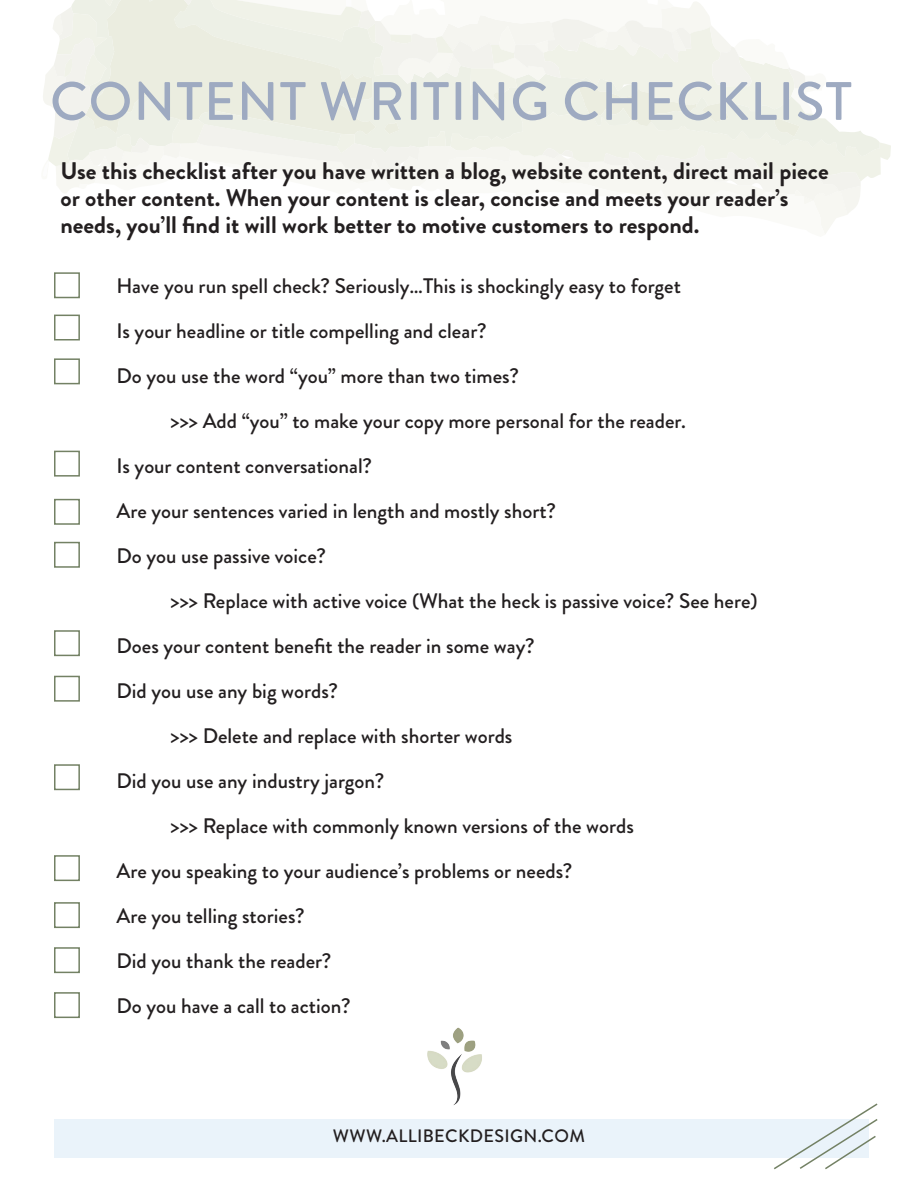
<style>
.page{position:relative;width:918px;height:1188px;background:#fff}
.page>*{position:absolute;margin:0;border:0;box-sizing:border-box;transform-origin:0 0}
.t1{font:500 54px "Brandon Grotesque";letter-spacing:.02em;color:#9eaac1}
.t2{font:700 24px/27px "Brandon Grotesque";color:#231f20}
.t3{font:500 21px "Brandon Grotesque";color:#231f20}
.t4{font:500 18px "Brandon Grotesque";letter-spacing:.02em;color:#231f20}
</style>
<div class="page">
<div style="left:54px;top:1119px;width:814px;height:39px;background:#eaf3fa"></div>
<svg style="left:43px;top:0;width:848px;height:234px"></svg>
<div style="left:54px;top:272px;width:26px;height:26px;border:2px solid #738164"></div>
<div style="left:54px;top:315px;width:26px;height:25px;border:2px solid #738164"></div>
<div style="left:54px;top:358px;width:26px;height:26px;border:2px solid #738164"></div>
<div style="left:54px;top:451px;width:26px;height:26px;border:2px solid #738164"></div>
<div style="left:54px;top:499px;width:26px;height:26px;border:2px solid #738164"></div>
<div style="left:54px;top:542px;width:26px;height:26px;border:2px solid #738164"></div>
<div style="left:54px;top:676px;width:26px;height:26px;border:2px solid #738164"></div>
<div style="left:54px;top:764px;width:26px;height:26px;border:2px solid #738164"></div>
<div style="left:54px;top:855px;width:26px;height:26px;border:2px solid #738164"></div>
<div style="left:54px;top:902px;width:26px;height:26px;border:2px solid #738164"></div>
<div style="left:54px;top:947px;width:26px;height:26px;border:2px solid #738164"></div>
<div style="left:54px;top:992px;width:26px;height:26px;border:2px solid #738164"></div>
<div style="left:54px;top:630px;width:26px;height:26px;border:2px solid #738164"></div>
<img style="left:427px;top:1027px;width:55px;height:78px">
<svg style="left:774px;top:1103px;width:104px;height:67px"></svg>
<p class="t1" style="left:50px;top:64px;width:803px">CONTENT WRITING CHECKLIST</p>
<p class="t2" style="left:60px;top:157px;width:770px">Use this checklist after you have written a blog, website content, direct mail piece or other content. When your content is clear, concise and meets your reader’s needs, you’ll find it will work better to motive customers to respond.</p>
<p class="t3" style="left:117px;top:271px;width:566px">Have you run spell check? Seriously…This is shockingly easy to forget</p>
<p class="t3" style="left:117px;top:316px;width:371px">Is your headline or title compelling and clear?</p>
<p class="t3" style="left:117px;top:361px;width:404px">Do you use the word “you” more than two times?</p>
<p class="t3" style="left:171px;top:406px;width:517px">&gt;&gt;&gt; Add “you” to make your copy more personal for the reader.</p>
<p class="t3" style="left:117px;top:451px;width:257px">Is your content conversational?</p>
<p class="t3" style="left:117px;top:496px;width:441px">Are your sentences varied in length and mostly short?</p>
<p class="t3" style="left:117px;top:541px;width:211px">Do you use passive voice?</p>
<p class="t3" style="left:171px;top:586px;width:588px">&gt;&gt;&gt; Replace with active voice (What the heck is passive voice? See here)</p>
<p class="t3" style="left:117px;top:631px;width:419px">Does your content benefit the reader in some way?</p>
<p class="t3" style="left:117px;top:676px;width:223px">Did you use any big words?</p>
<p class="t3" style="left:171px;top:721px;width:343px">&gt;&gt;&gt; Delete and replace with shorter words</p>
<p class="t3" style="left:117px;top:766px;width:269px">Did you use any industry jargon?</p>
<p class="t3" style="left:171px;top:811px;width:465px">&gt;&gt;&gt; Replace with commonly known versions of the words</p>
<p class="t3" style="left:117px;top:856px;width:457px">Are you speaking to your audience’s problems or needs?</p>
<p class="t3" style="left:117px;top:901px;width:190px">Are you telling stories?</p>
<p class="t3" style="left:117px;top:946px;width:216px">Did you thank the reader?</p>
<p class="t3" style="left:117px;top:991px;width:235px">Do you have a call to action?</p>
<p class="t4" style="left:333px;top:1123px;width:254px">WWW.ALLIBECKDESIGN.COM</p>
</div>
